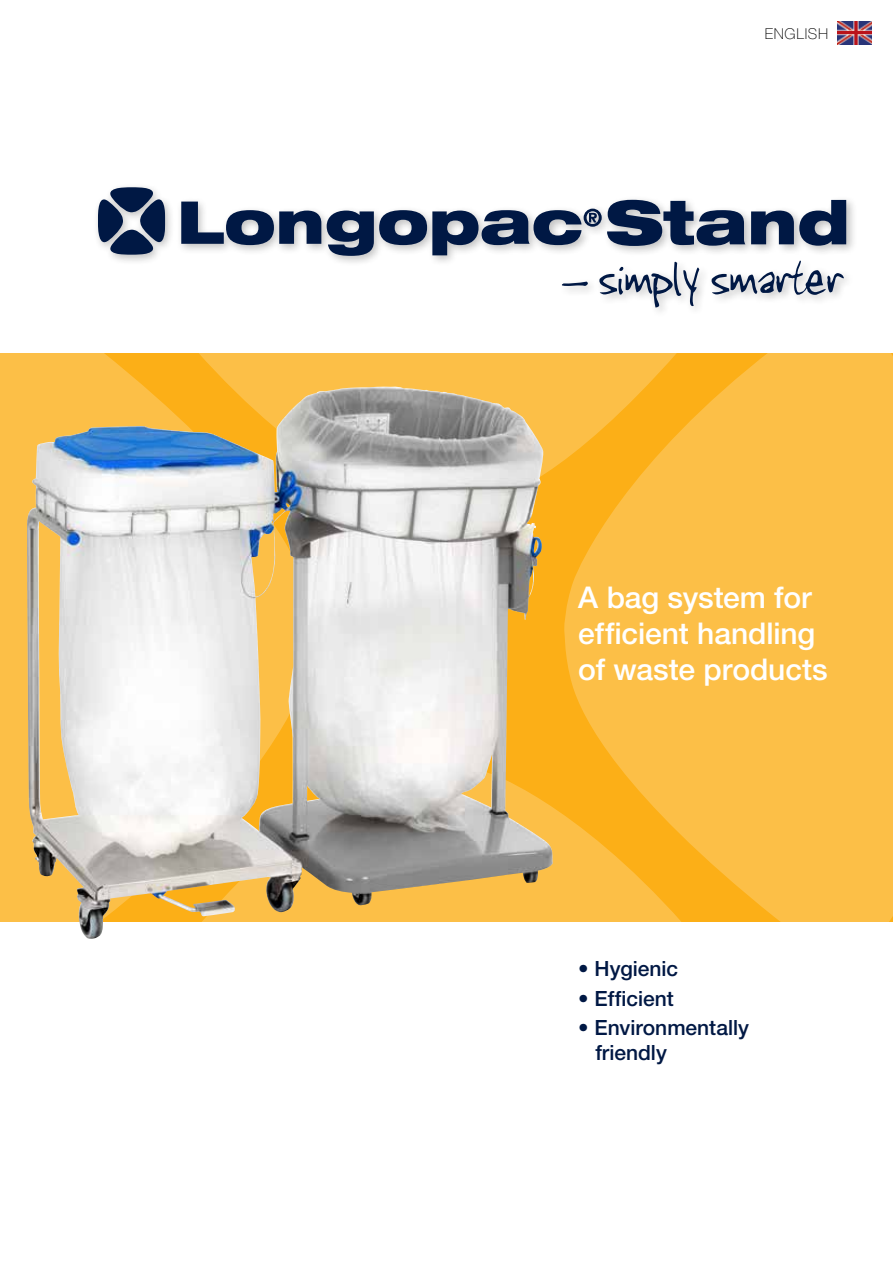
<style>
.page{position:relative;width:893px;height:1263px;background:#fff}
.page>*{position:absolute;margin:0;border:0;box-sizing:border-box;transform-origin:0 0}
.t1{font:500 30px/36px "Helvetica Neue LT Std";letter-spacing:-.005em;color:#fff}
.t2{font:500 21px/25.2px "Helvetica Neue LT Std";color:#001844}
.t3{font:100 15px "Helvetica Neue LT Std";letter-spacing:.045em;color:#000}
</style>
<div class="page">
<div style="left:0;top:353px;width:40px;height:569px;background:#fcbf47"></div>
<div style="left:564px;top:353px;width:329px;height:569px;background:#fcbf47"></div>
<svg style="left:554px;top:765px;width:285px;height:157px;background:#fcb937"></svg>
<svg style="left:40px;top:353px;width:805px;height:156px;background:#fbbb3b"></svg>
<img style="left:27px;top:387px;width:527px;height:552px">
<svg style="left:98px;top:187px;width:67px;height:68px"></svg>
<svg style="left:181px;top:202px;width:140px;height:43px"></svg>
<svg style="left:327px;top:200px;width:519px;height:107px"></svg>
<img style="left:837px;top:21px;width:35px;height:24px">
<p class="t3" style="left:765px;top:25px;width:65px">ENGLISH</p>
<p class="t1" style="left:578px;top:579px;width:251px">A bag system for efficient handling of waste products</p>
<p class="t2" style="left:578px;top:956px;width:101px">• Hygienic</p>
<p class="t2" style="left:578px;top:985px;width:97px">• Efficient</p>
<p class="t2" style="left:595px;top:1015px;width:155px;text-indent:-17px">• Environmentally friendly</p>
</div>
